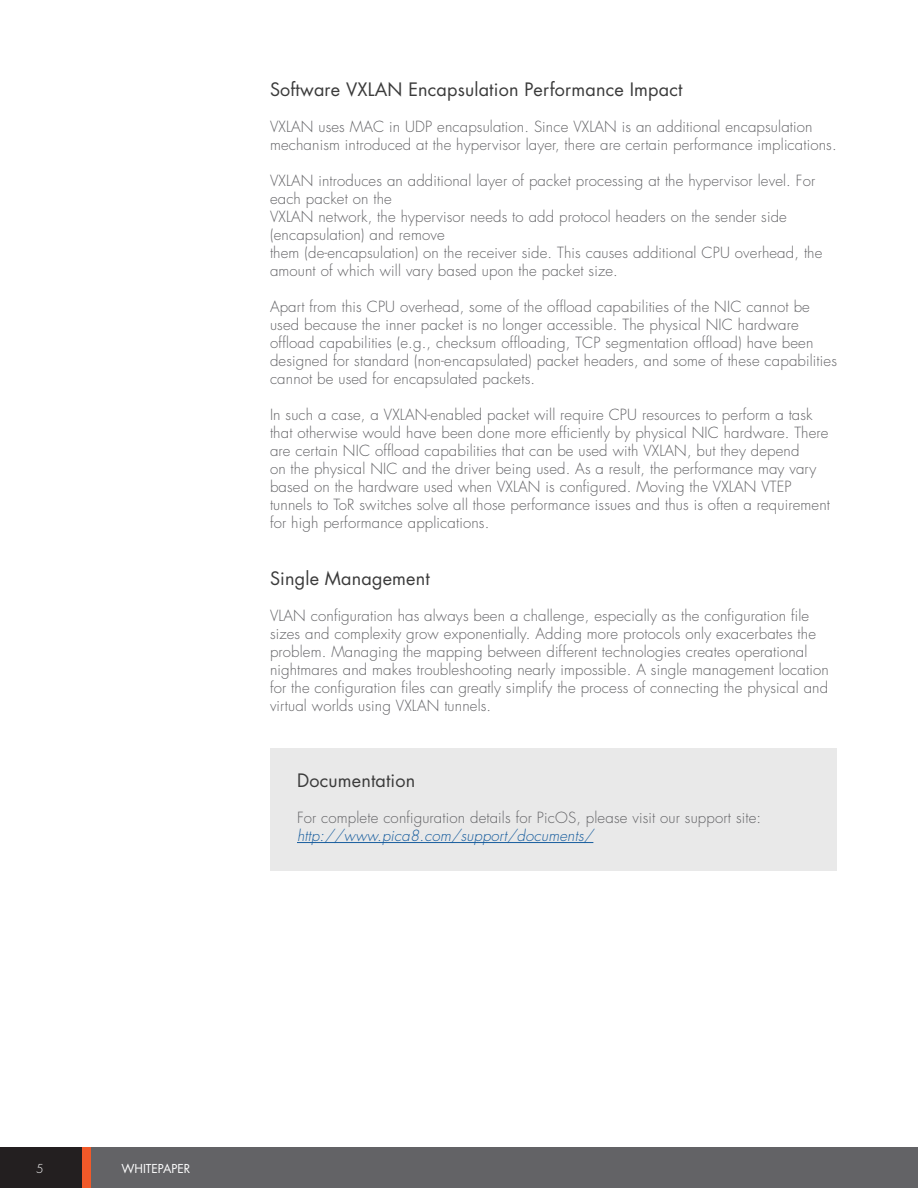
<style>
.page{position:relative;width:918px;height:1188px;background:#fff}
.page>*{position:absolute;margin:0;border:0;box-sizing:border-box;transform-origin:0 0}
.t1{font:18px "Futura Std";letter-spacing:.01em;color:#3b3b3b}
.t2{font:300 15px/18px "Futura Std";letter-spacing:.01em;color:#636366}
.t3{font:italic 300 15px "Futura Std";letter-spacing:.01em;color:#175d9e}
.t4{font:12px "Futura Std";color:#fff}
.t5{font:300 12px "Futura Std";color:#fff}
</style>
<div class="page">
<div style="left:82px;top:1147px;width:836px;height:41px;background:#636366"></div>
<div style="left:2px;top:1147px;width:89px;height:41px;background:#f15929"></div>
<div style="left:0;top:1147px;width:82px;height:41px;background:#231f20"></div>
<div style="left:270px;top:748px;width:567px;height:123px;background:#e9e9e9"></div>
<hr style="left:297px;top:842px;width:296px;height:1px;background:#175d9e">
<p class="t1" style="left:270px;top:78px;width:414px">Software VXLAN Encapsulation Performance Impact</p>
<p class="t2" style="left:270px;top:118px;width:568px">VXLAN uses MAC in UDP encapsulation. Since VXLAN is an additional encapsulation mechanism introduced at the hypervisor layer, there are certain performance implications.</p>
<p class="t2" style="left:270px;top:172px;width:554px">VXLAN introduces an additional layer of packet processing at the hypervisor level. For each packet on the<br>VXLAN network, the hypervisor needs to add protocol headers on the sender side (encapsulation) and remove<br>them (de-encapsulation) on the receiver side. This causes additional CPU overhead, the amount of which will vary based upon the packet size.</p>
<p class="t2" style="left:270px;top:298px;width:568px">Apart from this CPU overhead, some of the offload capabilities of the NIC cannot be used because the inner packet is no longer accessible. The physical NIC hardware offload capabilities (e.g., checksum offloading, TCP segmentation offload) have been designed for standard (non-encapsulated) packet headers, and some of these capabilities cannot be used for encapsulated packets.</p>
<p class="t2" style="left:270px;top:406px;width:561px">In such a case, a VXLAN-enabled packet will require CPU resources to perform a task that otherwise would have been done more efficiently by physical NIC hardware. There are certain NIC offload capabilities that can be used with VXLAN, but they depend<br>on the physical NIC and the driver being used. As a result, the performance may vary based on the hardware used when VXLAN is configured. Moving the VXLAN VTEP tunnels to ToR switches solve all those performance issues and thus is often a requirement for high performance applications.</p>
<p class="t1" style="left:270px;top:567px;width:161px">Single Management</p>
<p class="t2" style="left:270px;top:607px;width:560px">VLAN configuration has always been a challenge, especially as the configuration file sizes and complexity grow exponentially. Adding more protocols only exacerbates the problem. Managing the mapping between different technologies creates operational nightmares and makes troubleshooting nearly impossible. A single management location for the configuration files can greatly simplify the process of connecting the physical and virtual worlds using VXLAN tunnels.</p>
<p class="t1" style="left:297px;top:769px;width:120px">Documentation</p>
<p class="t2" style="left:297px;top:809px;width:466px">For complete configuration details for PicOS, please visit our support site:</p>
<p class="t3" style="left:297px;top:826px;width:298px">http://www.pica8.com/support/documents/</p>
<p class="t5" style="left:36px;top:1161px;width:9px">5</p>
<p class="t4" style="left:121px;top:1161px;width:70px">WHITEPAPER</p>
</div>
